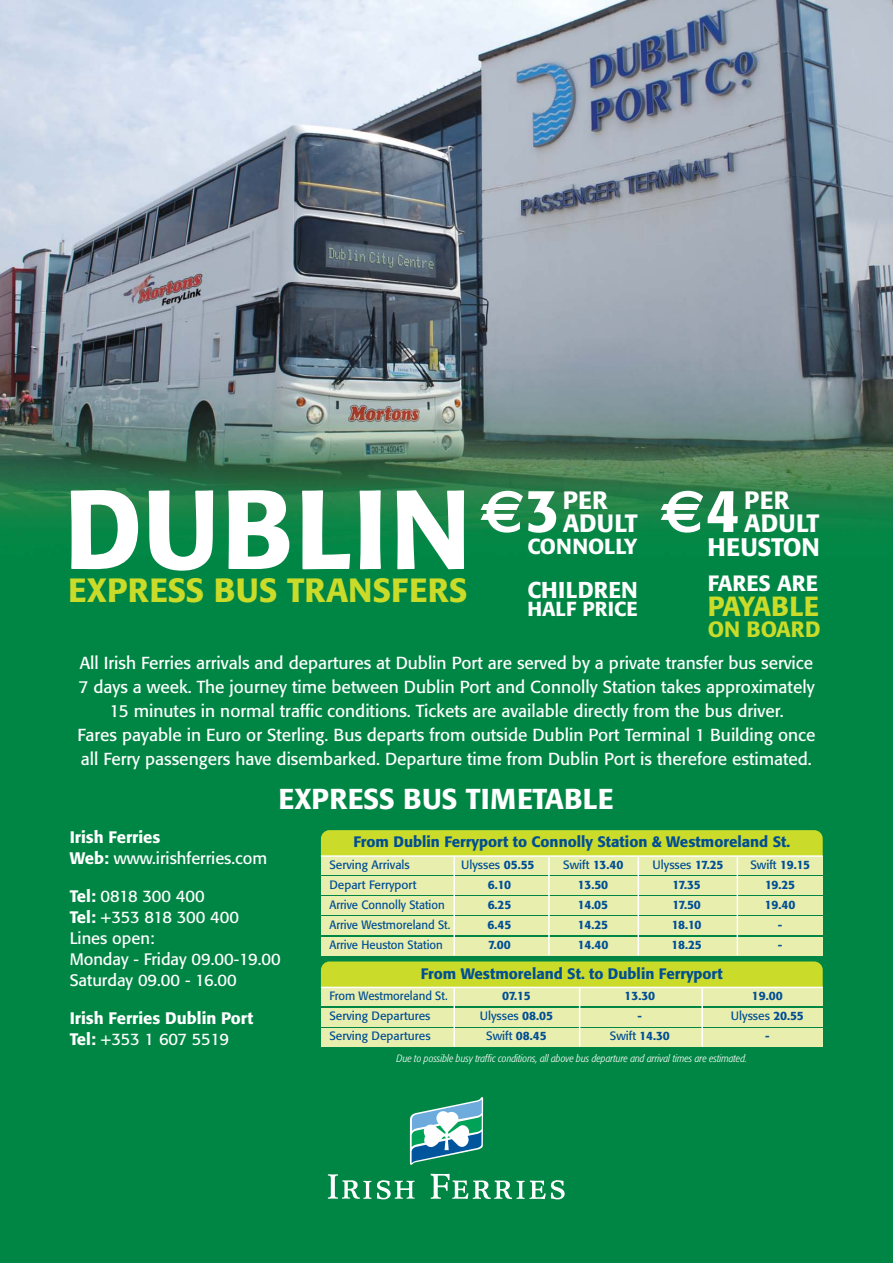
<style>
.page{position:relative;width:893px;height:1263px;background:#fff}
.page>*{position:absolute;margin:0;border:0;box-sizing:border-box;transform-origin:0 0}
.t1{font:500 111px "Formata";letter-spacing:.02em;color:#fff}
.t2{font:700 60px "Euro Sans";color:#fff}
.t3{font:500 33.3px "Formata";color:#cadb2a}
.t4{font:500 28.5px "Formata";color:#fff}
.t5{font:500 27.45px "Formata";letter-spacing:-.03em;color:#cadb2a}
.t6{font:500 25.2px "Formata";color:#fff}
.t7{font:500 24.9px/23.7px "Formata";color:#fff}
.t8{font:500 22.65px "Formata";color:#fff}
.t9{font:500 21.9px "Formata";color:#fff}
.t10{font:500 21.9px "Formata";color:#cadb2a}
.t11{font:500 21.6px "Formata";color:#fff}
.t12{font:500 20.1px "Formata";color:#fff}
.t13{font:17.25px/24px "Formata";color:#fff;text-align:center}
.t14{font:16.5px/21px "Formata";color:#fff}
.t15{font:500 16.5px/21px "Formata";color:#fff}
.t16{font:500 15px "Formata";color:#004e94}
.t17{font:12px "Formata";color:#004e94}
.t18{font:500 12px "Formata";letter-spacing:-.02em;color:#004e94}
.t19{font:12px "Formata";color:#004e94;scale:.95 1}
.t20{font:italic 300 condensed 10.5px "Formata";color:#fff}
.s1{font-family:"Formata";font-weight:500}
.s2{font-weight:500}
.s3{font-weight:400}
</style>
<div class="page">
<img style="left:0;top:0;width:893px;height:1263px">
<div style="left:321px;top:830px;width:502px;height:40px;background:#cadb2a;border-radius:9px"></div>
<div style="left:321px;top:856px;width:502px;height:19px;background:#e8eeae"></div>
<hr style="left:321px;top:855px;width:502px;height:2px;background:#fff">
<div style="left:321px;top:876px;width:502px;height:19px;background:#e8eeae"></div>
<div style="left:321px;top:896px;width:502px;height:19px;background:#e8eeae"></div>
<div style="left:321px;top:916px;width:501px;height:19px;background:#e8eeae"></div>
<div style="left:321px;top:961px;width:502px;height:40px;background:#cadb2a;border-radius:9px"></div>
<div style="left:321px;top:987px;width:502px;height:19px;background:#e8eeae"></div>
<hr style="left:321px;top:987px;width:502px;height:1px;background:#fff">
<div style="left:321px;top:1007px;width:502px;height:19px;background:#e8eeae"></div>
<div style="left:321px;top:1028px;width:502px;height:19px;background:#e8eeae"></div>
<hr style="left:453px;top:987px;width:2px;height:60px;background:#fff">
<hr style="left:579px;top:987px;width:1px;height:60px;background:#fff">
<hr style="left:701px;top:987px;width:2px;height:60px;background:#fff">
<svg style="left:410px;top:1097px;width:73px;height:68px"></svg>
<svg style="left:377px;top:1180px;width:38px;height:19px"></svg>
<svg style="left:328px;top:1174px;width:43px;height:25px"></svg>
<svg style="left:431px;top:1174px;width:134px;height:25px"></svg>
<div style="left:321px;top:937px;width:501px;height:18px;background:#e8eeae"></div>
<hr style="left:453px;top:856px;width:2px;height:99px;background:#fff">
<hr style="left:548px;top:856px;width:2px;height:99px;background:#fff">
<hr style="left:638px;top:856px;width:1px;height:99px;background:#fff">
<hr style="left:737px;top:856px;width:1px;height:99px;background:#fff">
<h1 class="t1" style="left:64px;top:480px;width:498px">DUBLIN <sup>€</sup><sup>3</sup></h1>
<h3 class="t7" style="left:563px;top:490px;width:77px">PER<br>ADULT</h3>
<p class="t11" style="left:527px;top:537px;width:111px">CONNOLLY</p>
<h3 class="t3" style="left:68px;top:575px;width:401px">EXPRESS BUS TRANSFERS</h3>
<h3 class="t8" style="left:527px;top:580px;width:112px">CHILDREN</h3>
<p class="t12" style="left:527px;top:600px;width:112px">HALF PRICE</p>
<h2 class="t2" style="left:660px;top:476px;width:82px">€<span class="s1">4</span></h2>
<h3 class="t7" style="left:744px;top:490px;width:77px">PER<br>ADULT</h3>
<h3 class="t6" style="left:707px;top:536px;width:114px">HEUSTON</h3>
<p class="t9" style="left:708px;top:573px;width:112px">FARES ARE</p>
<h3 class="t5" style="left:708px;top:594px;width:113px">PAYABLE</h3>
<p class="t10" style="left:708px;top:619px;width:114px">ON BOARD</p>
<p class="t13" style="left:78px;top:652px;width:739px">All Irish Ferries arrivals and departures at Dublin Port are served by a private transfer bus service 7 days a week. The journey time between Dublin Port and Connolly Station takes approximately 15 minutes in normal traffic conditions. Tickets are available directly from the bus driver.<br>Fares payable in Euro or Sterling. Bus departs from outside Dublin Port Terminal 1 Building once all Ferry passengers have disembarked. Departure time from Dublin Port is therefore estimated.</p>
<h3 class="t4" style="left:278px;top:787px;width:337px">EXPRESS BUS TIMETABLE</h3>
<p class="t16" style="left:353px;top:835px;width:438px">From Dublin Ferryport to Connolly Station &amp; Westmoreland St.</p>
<p class="t17" style="left:329px;top:859px;width:82px">Serving Arrivals</p>
<p class="t17" style="left:461px;top:859px;width:75px">Ulysses <span class="s2">05.55</span></p>
<p class="t17" style="left:563px;top:859px;width:62px">Swift <span class="s2">13.40</span></p>
<p class="t17" style="left:653px;top:859px;width:72px">Ulysses <span class="s2">17.25</span></p>
<p class="t17" style="left:750px;top:859px;width:61px">Swift <span class="s2">19.15</span></p>
<p class="t17" style="left:329px;top:879px;width:89px">Depart Ferryport</p>
<p class="t18" style="left:488px;top:879px;width:25px">6.10</p>
<p class="t18" style="left:578px;top:879px;width:32px">13.50</p>
<p class="t18" style="left:672px;top:879px;width:30px">17.35</p>
<p class="t18" style="left:765px;top:879px;width:32px">19.25</p>
<p class="t19" style="left:329px;top:899px;width:123px">Arrive Connolly Station</p>
<p class="t18" style="left:488px;top:899px;width:25px">6.25</p>
<p class="t18" style="left:578px;top:899px;width:32px">14.05</p>
<p class="t18" style="left:672px;top:899px;width:30px">17.50</p>
<p class="t18" style="left:765px;top:899px;width:32px">19.40</p>
<p class="t19" style="left:329px;top:920px;width:129px">Arrive Westmoreland St.</p>
<p class="t18" style="left:488px;top:920px;width:25px">6.45</p>
<p class="t18" style="left:578px;top:920px;width:32px">14.25</p>
<p class="t18" style="left:672px;top:920px;width:31px">18.10</p>
<p class="t18" style="left:778px;top:920px;width:6px">-</p>
<p class="t16" style="left:421px;top:966px;width:304px">From Westmoreland St. to Dublin Ferryport</p>
<p class="t19" style="left:329px;top:990px;width:126px">From Westmoreland St.</p>
<p class="t18" style="left:502px;top:990px;width:30px">07.15</p>
<p class="t18" style="left:624px;top:990px;width:32px">13.30</p>
<p class="t18" style="left:752px;top:990px;width:32px">19.00</p>
<p class="t17" style="left:329px;top:1011px;width:103px">Serving Departures</p>
<p class="t17" style="left:480px;top:1011px;width:75px">Ulysses <span class="s2">08.05</span></p>
<p class="t18" style="left:638px;top:1011px;width:6px">-</p>
<p class="t17" style="left:731px;top:1011px;width:74px">Ulysses <span class="s2">20.55</span></p>
<p class="t17" style="left:329px;top:1031px;width:103px">Serving Departures</p>
<p class="t17" style="left:486px;top:1031px;width:62px">Swift <span class="s2">08.45</span></p>
<p class="t17" style="left:610px;top:1031px;width:61px">Swift <span class="s2">14.30</span></p>
<p class="t18" style="left:765px;top:1031px;width:6px">-</p>
<p class="t14" style="left:70px;top:828px;width:199px"><span class="s2">Irish Ferries<br>Web:</span> www.irishferries.com</p>
<p class="t14" style="left:70px;top:887px;width:213px"><span class="s2">Tel:</span> 0818 300 400<br><span class="s2">Tel:</span> +353 818 300 400<br>Lines open:<br>Monday - Friday 09.00-19.00<br>Saturday 09.00 - 16.00</p>
<p class="t15" style="left:70px;top:1009px;width:185px">Irish Ferries Dublin Port<br>Tel: <span class="s3">+353 1 607 5519</span></p>
<p class="t19" style="left:329px;top:940px;width:121px">Arrive Heuston Station</p>
<p class="t18" style="left:488px;top:940px;width:24px">7.00</p>
<p class="t18" style="left:578px;top:940px;width:32px">14.40</p>
<p class="t18" style="left:671px;top:940px;width:32px">18.25</p>
<p class="t18" style="left:778px;top:940px;width:6px">-</p>
<p class="t20" style="left:397px;top:1054px;width:352px">Due to possible busy traffic conditions, all above bus departure and arrival times are estimated.</p>
</div>
